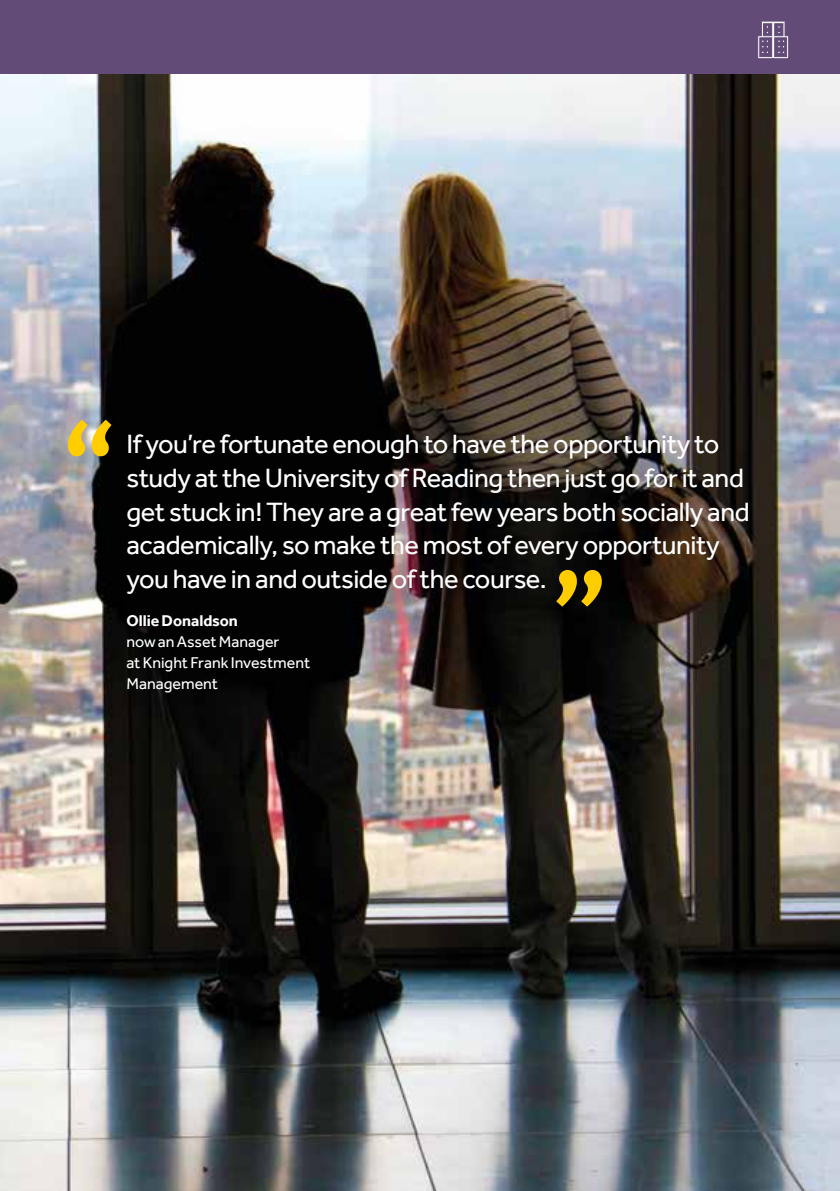
<style>
.page{position:relative;width:840px;height:1191px;background:#fff}
.page>*{position:absolute;margin:0;border:0;box-sizing:border-box;transform-origin:0 0}
.t1{font:27.2px/33.6px "Effra";letter-spacing:-.02em;color:#fff}
.t2{font:16px/21px "Effra";color:#fff}
.t3{font:700 16px "Effra";letter-spacing:-.005em;color:#fff}
</style>
<div class="page">
<img style="left:0;top:74px;width:839px;height:1117px">
<div style="left:0;top:0;width:839px;height:74px;background:#634b78"></div>
<svg style="left:758px;top:21px;width:30px;height:38px"></svg>
<svg style="left:556px;top:570px;width:52px;height:36px;background:#7e6603"></svg>
<svg style="left:62px;top:420px;width:49px;height:36px;background:#c9b04f"></svg>
<p class="t1" style="left:126px;top:427px;width:624px">If you’re fortunate enough to have the opportunity to study at the University of Reading then just go for it and get stuck in! They are a great few years both socially and academically, so make the most of every opportunity you have in and outside of the course.</p>
<p class="t3" style="left:126px;top:610px;width:113px">Ollie Donaldson</p>
<p class="t2" style="left:126px;top:631px;width:185px">now an Asset Manager<br>at Knight Frank Investment<br>Management</p>
</div>
